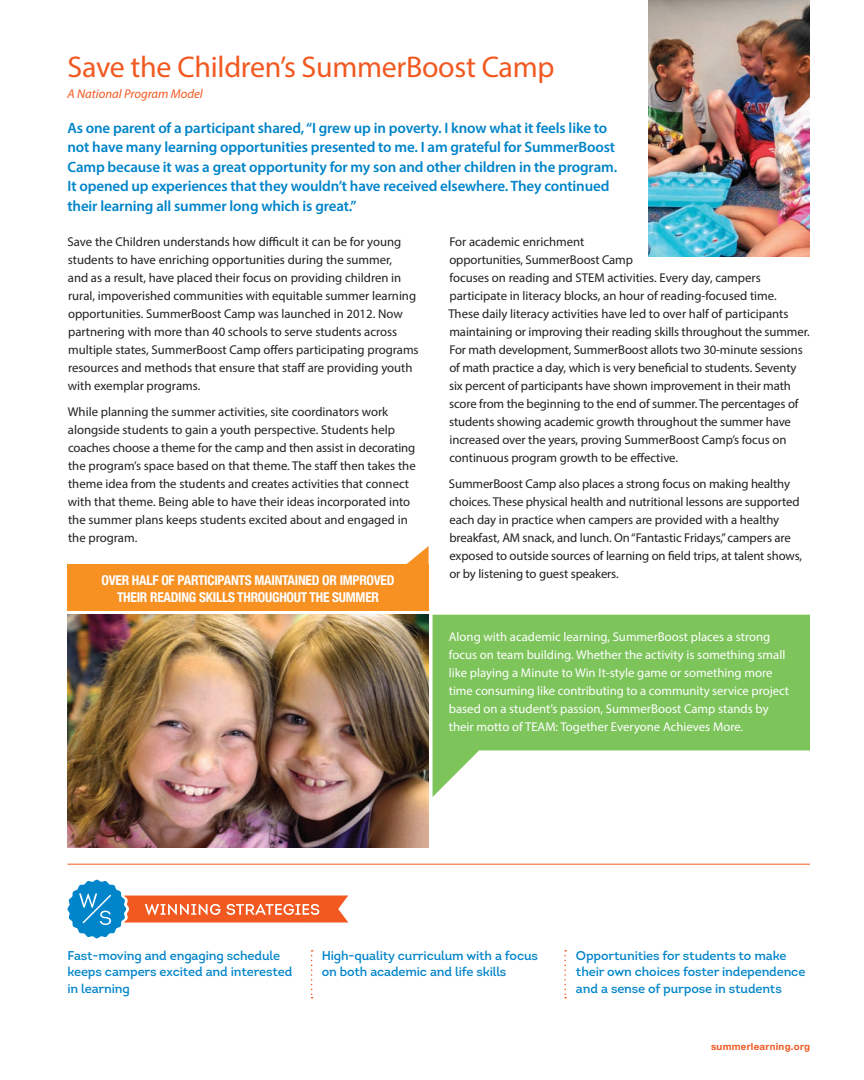
<style>
.page{position:relative;width:864px;height:1080px;background:#fff}
.page>*{position:absolute;margin:0;border:0;box-sizing:border-box;transform-origin:0 0}
.program_titles_C{font:30px "Myriad Pro";letter-spacing:-.01em;color:#f15921}
.Intro_paragraph_C{font:600 15px/19.5px "Myriad Pro";letter-spacing:-.01em;color:#0084ca}
.t1{font:700 condensed 13.5px/16.5px "Helvetica Neue";letter-spacing:-.02em;color:#fff;text-align:center}
.main_text_-_MyrPro_R{font:12.75px/18px "Myriad Pro";letter-spacing:-.005em;color:#231f20}
.main_text_-_MyrPro_R-2{font:12.75px/18px "Myriad Pro";color:#fff}
.W_S_text_C{font:600 12.75px/16.5px "Intro";letter-spacing:-.01em;color:#0084ca}
.main_text_-_MyrPro_R-3{font:italic 12.75px "Myriad Pro";color:#f15921}
.t2{font:700 9.75px "Helvetica Neue";letter-spacing:.03em;color:#f15921}
</style>
<div class="page">
<svg style="left:67px;top:880px;width:281px;height:58px"></svg>
<img style="left:68px;top:615px;width:361px;height:232px">
<svg style="left:311px;top:950px;width:2px;height:48px"></svg>
<svg style="left:564px;top:950px;width:2px;height:48px"></svg>
<hr style="left:68px;top:864px;width:742px;height:1px;background:#f15921">
<div style="left:68px;top:564px;width:361px;height:47px;background:#f69122"></div>
<svg style="left:406px;top:546px;width:23px;height:18px"></svg>
<svg style="left:433px;top:615px;width:377px;height:182px;fill:#7dc45b"></svg>
<img style="left:648px;top:0;width:162px;height:256px">
<p class="program_titles_C" style="left:68px;top:48px;width:489px">Save the Children’s SummerBoost Camp</p>
<p class="main_text_-_MyrPro_R-3" style="left:68px;top:86px;width:137px">A National Program Model</p>
<p class="Intro_paragraph_C" style="left:68px;top:118px;width:551px">As one parent of a participant shared, “I grew up in poverty. I know what it feels like to not have many learning opportunities presented to me. I am grateful for SummerBoost Camp because it was a great opportunity for my son and other children in the program.<br>It opened up experiences that they wouldn’t have received elsewhere. They continued their learning all summer long which is great.”</p>
<p class="main_text_-_MyrPro_R" style="left:68px;top:232px;width:353px">Save the Children understands how difficult it can be for young students to have enriching opportunities during the summer,<br>and as a result, have placed their focus on providing children in rural, impoverished communities with equitable summer learning opportunities. SummerBoost Camp was launched in 2012. Now partnering with more than 40 schools to serve students across multiple states, SummerBoost Camp offers participating programs resources and methods that ensure that staff are providing youth with exemplar programs.</p>
<p class="main_text_-_MyrPro_R" style="left:68px;top:403px;width:349px">While planning the summer activities, site coordinators work alongside students to gain a youth perspective. Students help coaches choose a theme for the camp and then assist in decorating the program’s space based on that theme. The staff then takes the theme idea from the students and creates activities that connect with that theme. Being able to have their ideas incorporated into the summer plans keeps students excited about and engaged in the program.</p>
<p class="t1" style="left:102px;top:571px;width:294px">OVER HALF OF PARTICIPANTS MAINTAINED OR IMPROVED<br>THEIR READING SKILLS THROUGHOUT THE SUMMER</p>
<p class="main_text_-_MyrPro_R" style="left:448px;top:232px;width:363px">For academic enrichment<br>opportunities, SummerBoost Camp<br>focuses on reading and STEM activities. Every day, campers participate in literacy blocks, an hour of reading-focused time.<br>These daily literacy activities have led to over half of participants maintaining or improving their reading skills throughout the summer.<br>For math development, SummerBoost allots two 30-minute sessions of math practice a day, which is very beneficial to students. Seventy six percent of participants have shown improvement in their math score from the beginning to the end of summer. The percentages of students showing academic growth throughout the summer have increased over the years, proving SummerBoost Camp’s focus on continuous program growth to be effective.</p>
<p class="main_text_-_MyrPro_R" style="left:449px;top:475px;width:355px">SummerBoost Camp also places a strong focus on making healthy choices. These physical health and nutritional lessons are supported each day in practice when campers are provided with a healthy breakfast, AM snack, and lunch. On “Fantastic Fridays,” campers are exposed to outside sources of learning on field trips, at talent shows, or by listening to guest speakers.</p>
<p class="main_text_-_MyrPro_R-2" style="left:449px;top:628px;width:342px">Along with academic learning, SummerBoost places a strong focus on team building. Whether the activity is something small like playing a Minute to Win It-style game or something more time consuming like contributing to a community service project based on a student’s passion, SummerBoost Camp stands by their motto of TEAM: Together Everyone Achieves More.</p>
<p class="W_S_text_C" style="left:67px;top:947px;width:226px">Fast-moving and engaging schedule keeps campers excited and interested in learning</p>
<p class="W_S_text_C" style="left:322px;top:947px;width:218px">High-quality curriculum with a focus on both academic and life skills</p>
<p class="W_S_text_C" style="left:576px;top:947px;width:231px">Opportunities for students to make their own choices foster independence and a sense of purpose in students</p>
<p class="t2" style="left:711px;top:1039px;width:100px">summerlearning.org</p>
</div>
